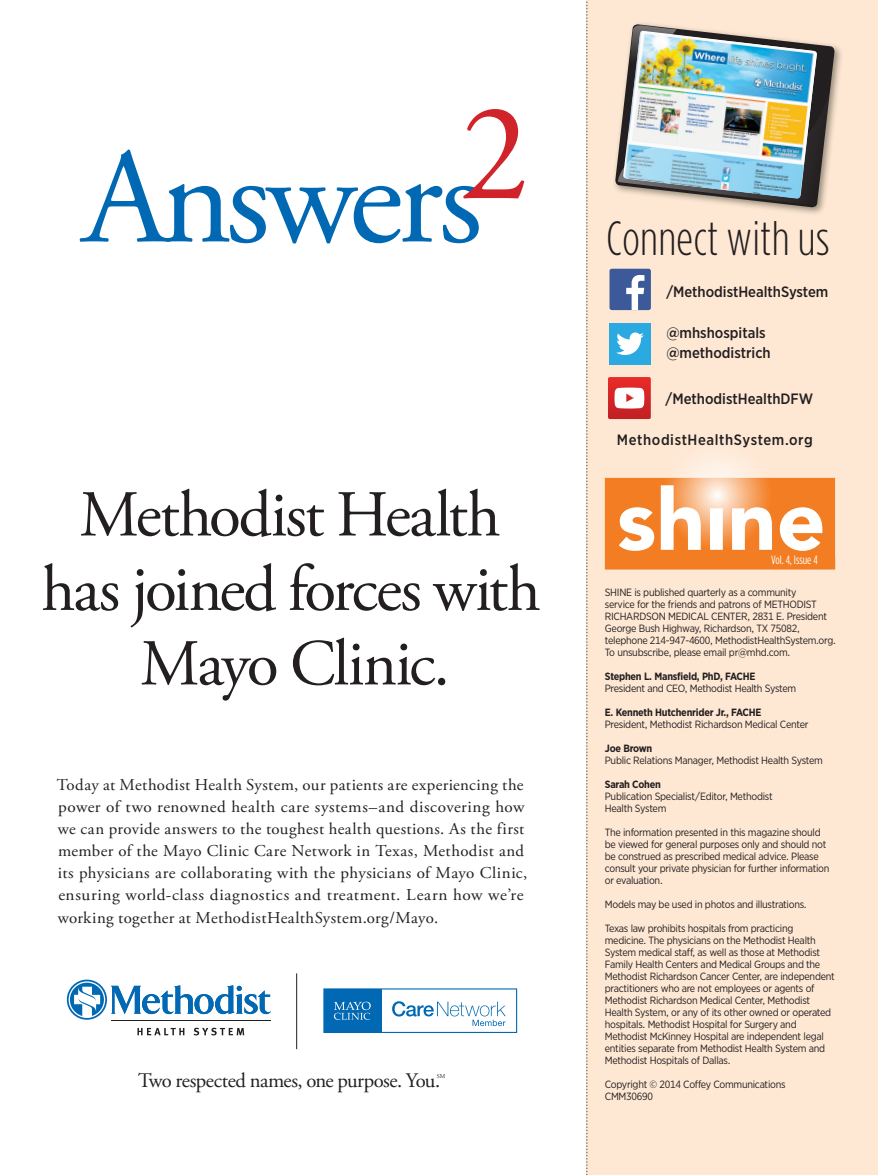
<style>
.page{position:relative;width:878px;height:1175px;background:#fff}
.page>*{position:absolute;margin:0;border:0;box-sizing:border-box;transform-origin:0 0}
.t1{font:65.25px/74.4px "Adobe Garamond Pro";letter-spacing:-.03em;color:#231f20;text-align:center}
._2_head_Bold_met{font:300 48px "Gotham Condensed";letter-spacing:.01em;color:#231f20}
.t2{font:20.7px "Adobe Garamond Pro";letter-spacing:-.025em;color:#231f20}
.t3{font:16.5px/22px "Adobe Garamond Pro";letter-spacing:.025em;color:#231f20}
._1_body_main_met{font:500 15px "Gotham Narrow";color:#231f20}
._1_body_main_met-2{font:500 15px "Gotham Narrow";letter-spacing:.04em;color:#231f20}
._1_body_main_met-3{font:12px "Gotham Condensed";color:#fff}
.masthead_info_met{font:10.5px/12px "Gotham Narrow";letter-spacing:-.025em;color:#231f20}
.masthead_info_met-2{font:700 10.5px "Gotham Narrow";letter-spacing:-.02em;color:#231f20}
.t4{font:6px "Adobe Garamond Pro";color:#231f20}
</style>
<div class="page">
<div style="left:586px;top:0;width:292px;height:1174px;background:#fee8d4"></div>
<svg style="left:586px;top:1px;width:1px;height:1174px"></svg>
<hr style="left:111px;top:1020px;width:159px;height:1px;background:#231f20">
<svg style="left:111px;top:985px;width:160px;height:29px"></svg>
<svg style="left:137px;top:1027px;width:47px;height:8px"></svg>
<svg style="left:194px;top:1027px;width:50px;height:8px"></svg>
<svg style="left:67px;top:979px;width:40px;height:40px"></svg>
<svg style="left:69px;top:981px;width:36px;height:37px"></svg>
<div style="left:323px;top:988px;width:194px;height:45px;border:1px solid #0168b3"></div>
<div style="left:324px;top:989px;width:57px;height:43px;background:#0168b3"></div>
<svg style="left:334px;top:1001px;width:37px;height:18px"></svg>
<svg style="left:392px;top:1001px;width:113px;height:25px"></svg>
<hr style="left:296px;top:973px;width:1px;height:76px;background:#231f20">
<svg style="left:80px;top:109px;width:444px;height:134px"></svg>
<div style="left:612px;top:21px;width:231px;height:195px;background:#776e5e;opacity:.75"></div>
<img style="left:614px;top:24px;width:221px;height:184px">
<svg style="left:604px;top:478px;width:231px;height:91px"></svg>
<svg style="left:661px;top:439px;width:111px;height:111px"></svg>
<div style="left:609px;top:269px;width:42px;height:41px;background:#3c5a9a;border-radius:2px"></div>
<svg style="left:626px;top:275px;width:18px;height:35px"></svg>
<div style="left:609px;top:323px;width:41px;height:41px;background:#2aaae1"></div>
<svg style="left:616px;top:332px;width:28px;height:23px"></svg>
<svg style="left:608px;top:377px;width:42px;height:42px"></svg>
<p class="t1" style="left:42px;top:480px;width:500px">Methodist Health has joined forces with<br>Mayo Clinic.</p>
<p class="t3" style="left:57px;top:774px;width:472px">Today at Methodist Health System, our patients are experiencing the power of two renowned health care systems–and discovering how we can provide answers to the toughest health questions. As the first member of the Mayo Clinic Care Network in Texas, Methodist and its physicians are collaborating with the physicians of Mayo Clinic, ensuring world-class diagnostics and treatment. Learn how we’re working together at MethodistHealthSystem.org/Mayo.</p>
<p class="t2" style="left:138px;top:1067px;width:303px">Two respected names, one purpose. You.</p>
<p class="t4" style="left:437px;top:1072px;width:10px">SM</p>
<p class="_2_head_Bold_met" style="left:606px;top:211px;width:224px">Connect with us</p>
<p class="_1_body_main_met" style="left:666px;top:282px;width:164px">/MethodistHealthSystem</p>
<p class="_1_body_main_met" style="left:666px;top:324px;width:101px">@mhshospitals</p>
<p class="_1_body_main_met" style="left:666px;top:343px;width:106px">@methodistrich</p>
<p class="_1_body_main_met" style="left:665px;top:389px;width:149px">/MethodistHealthDFW</p>
<p class="_1_body_main_met-2" style="left:616px;top:430px;width:197px">MethodistHealthSystem.org</p>
<p class="_1_body_main_met-3" style="left:771px;top:553px;width:48px">Vol. 4, Issue 4</p>
<p class="masthead_info_met" style="left:604px;top:586px;width:232px">SHINE is published quarterly as a community<br>service for the friends and patrons of METHODIST RICHARDSON MEDICAL CENTER, 2831 E. President George Bush Highway, Richardson, TX 75082, telephone 214-947-4600, MethodistHealthSystem.org.<br>To unsubscribe, please email pr@mhd.com.</p>
<p class="masthead_info_met-2" style="left:604px;top:669px;width:152px">Stephen L. Mansfield, PhD, FACHE</p>
<p class="masthead_info_met" style="left:604px;top:682px;width:193px">President and CEO, Methodist Health System</p>
<p class="masthead_info_met-2" style="left:604px;top:705px;width:158px">E. Kenneth Hutchenrider Jr., FACHE</p>
<p class="masthead_info_met" style="left:604px;top:718px;width:205px">President, Methodist Richardson Medical Center</p>
<p class="masthead_info_met-2" style="left:604px;top:741px;width:49px">Joe Brown</p>
<p class="masthead_info_met" style="left:604px;top:754px;width:219px">Public Relations Manager, Methodist Health System</p>
<p class="masthead_info_met-2" style="left:604px;top:777px;width:58px">Sarah Cohen</p>
<p class="masthead_info_met" style="left:604px;top:790px;width:169px">Publication Specialist/Editor, Methodist<br>Health System</p>
<p class="masthead_info_met" style="left:604px;top:826px;width:226px">The information presented in this magazine should be viewed for general purposes only and should not be construed as prescribed medical advice. Please consult your private physician for further information or evaluation.</p>
<p class="masthead_info_met" style="left:604px;top:898px;width:203px">Models may be used in photos and illustrations.</p>
<p class="masthead_info_met" style="left:604px;top:922px;width:231px">Texas law prohibits hospitals from practicing medicine. The physicians on the Methodist Health System medical staff, as well as those at Methodist Family Health Centers and Medical Groups and the Methodist Richardson Cancer Center, are independent practitioners who are not employees or agents of Methodist Richardson Medical Center, Methodist Health System, or any of its other owned or operated hospitals. Methodist Hospital for Surgery and Methodist McKinney Hospital are independent legal entities separate from Methodist Health System and Methodist Hospitals of Dallas.</p>
<p class="masthead_info_met" style="left:604px;top:1078px;width:182px">Copyright © 2014 Coffey Communications</p>
<p class="masthead_info_met" style="left:604px;top:1090px;width:50px">CMM30690</p>
</div>
